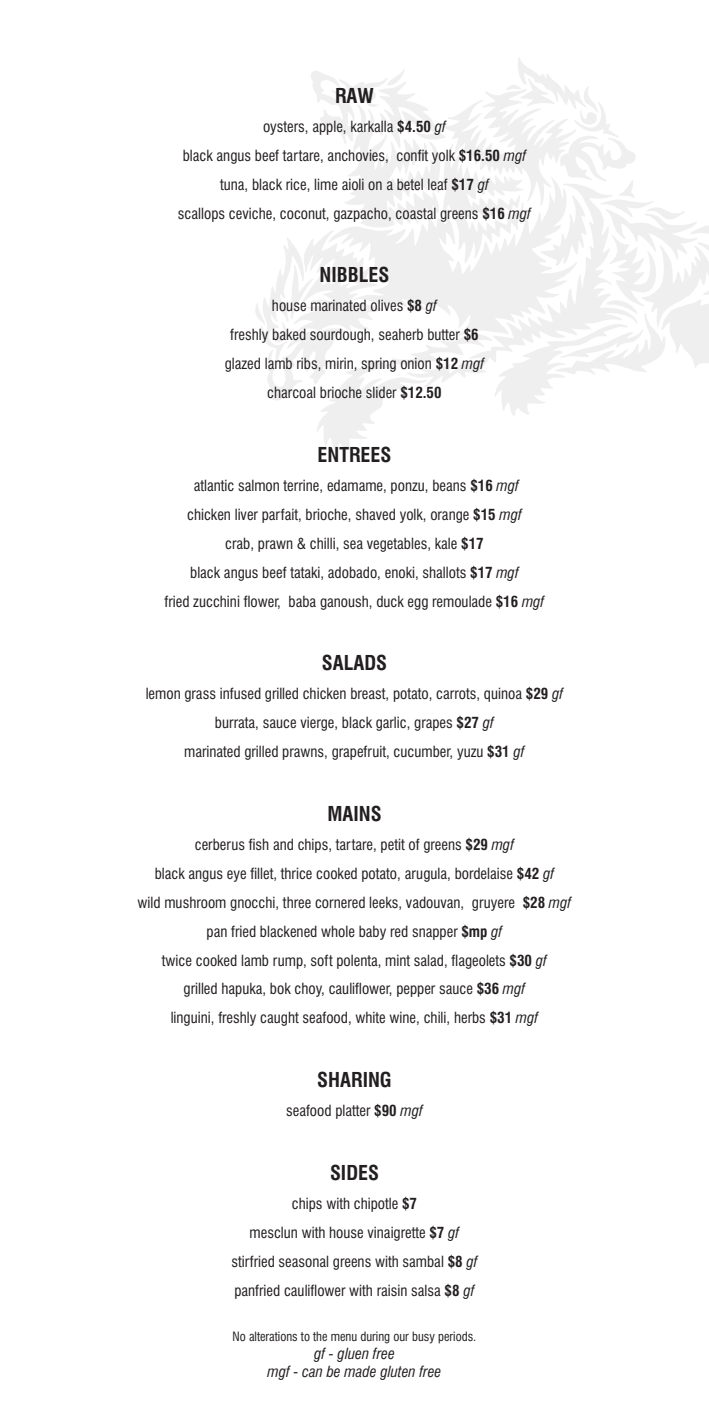
<style>
.page{position:relative;width:709px;height:1418px;background:#fff}
.page>*{position:absolute;margin:0;border:0;box-sizing:border-box;transform-origin:0 0}
.t1{font:700 condensed 20px "Swiss 721 BT";color:#231f20}
.t2{font:condensed 15px/28.9px "Swiss 721 BT";color:#231f20;text-align:center}
.t3{font:italic condensed 15px/18px "Swiss 721 BT";color:#231f20;text-align:center}
.t4{font:condensed 12.5px "Swiss 721 BT";color:#231f20}
.s1{font-weight:700}
.s2{font-style:italic}
</style>
<div class="page">
<svg style="left:255px;top:58px;width:454px;height:393px"></svg>
<h1 class="t1" style="left:335px;top:84px;width:40px">RAW</h1>
<p class="t2" style="left:178px;top:112px;width:354px">oysters, apple, karkalla <span class="s1">$4.50</span> <span class="s2">gf<br></span>black angus beef tartare, anchovies, confit yolk <span class="s1">$16.50</span> <span class="s2">mgf </span>tuna, black rice, lime aioli on a betel leaf <span class="s1">$17</span> <span class="s2">gf<br></span>scallops ceviche, coconut, gazpacho, coastal greens <span class="s1">$16</span> <span class="s2">mgf</span></p>
<h1 class="t1" style="left:319px;top:263px;width:71px">NIBBLES</h1>
<p class="t2" style="left:225px;top:291px;width:261px">house marinated olives <span class="s1">$8</span> <span class="s2">gf<br></span>freshly baked sourdough, seaherb butter <span class="s1">$6 </span>glazed lamb ribs, mirin, spring onion <span class="s1">$12</span> <span class="s2">mgf </span>charcoal brioche slider <span class="s1">$12.50</span></p>
<h1 class="t1" style="left:317px;top:442px;width:75px">ENTREES</h1>
<p class="t2" style="left:164px;top:471px;width:381px">atlantic salmon terrine, edamame, ponzu, beans <span class="s1">$16</span> <span class="s2">mgf<br></span>chicken liver parfait, brioche, shaved yolk, orange <span class="s1">$15</span> <span class="s2">mgf<br></span>crab, prawn &amp; chilli, sea vegetables, kale <span class="s1">$17<br></span>black angus beef tataki, adobado, enoki, shallots <span class="s1">$17</span> <span class="s2">mgf<br></span>fried zucchini flower, baba ganoush, duck egg remoulade <span class="s1">$16</span> <span class="s2">mgf</span></p>
<h1 class="t1" style="left:322px;top:651px;width:67px">SALADS</h1>
<p class="t2" style="left:146px;top:679px;width:419px">lemon grass infused grilled chicken breast, potato, carrots, quinoa <span class="s1">$29</span> <span class="s2">gf </span>burrata, sauce vierge, black garlic, grapes <span class="s1">$27</span> <span class="s2">gf<br></span>marinated grilled prawns, grapefruit, cucumber, yuzu <span class="s1">$31</span> <span class="s2">gf</span></p>
<h1 class="t1" style="left:327px;top:801px;width:56px">MAINS</h1>
<p class="t2" style="left:138px;top:830px;width:435px">cerberus fish and chips, tartare, petit of greens <span class="s1">$29</span> <span class="s2">mgf<br></span>black angus eye fillet, thrice cooked potato, arugula, bordelaise <span class="s1">$42</span> <span class="s2">gf<br></span>wild mushroom gnocchi, three cornered leeks, vadouvan, gruyere <span class="s1">$28</span> <span class="s2">mgf </span>pan fried blackened whole baby red snapper <span class="s1">$mp</span> <span class="s2">gf<br></span>twice cooked lamb rump, soft polenta, mint salad, flageolets <span class="s1">$30</span> <span class="s2">gf<br></span>grilled hapuka, bok choy, cauliflower, pepper sauce <span class="s1">$36</span> <span class="s2">mgf<br></span>linguini, freshly caught seafood, white wine, chili, herbs <span class="s1">$31</span> <span class="s2">mgf</span></p>
<h1 class="t1" style="left:317px;top:1067px;width:76px">SHARING</h1>
<p class="t2" style="left:286px;top:1096px;width:138px">seafood platter <span class="s1">$90</span> <span class="s2">mgf</span></p>
<h1 class="t1" style="left:330px;top:1160px;width:50px">SIDES</h1>
<p class="t2" style="left:231px;top:1188px;width:248px">chips with chipotle <span class="s1">$7<br></span>mesclun with house vinaigrette <span class="s1">$7</span> <span class="s2">gf </span>stirfried seasonal greens with sambal <span class="s1">$8</span> <span class="s2">gf </span>panfried cauliflower with raisin salsa <span class="s1">$8</span> <span class="s2">gf</span></p>
<p class="t4" style="left:232px;top:1328px;width:245px">No alterations to the menu during our busy periods.</p>
<p class="t3" style="left:267px;top:1344px;width:175px">gf - gluen free<br>mgf - can be made gluten free</p>
</div>
